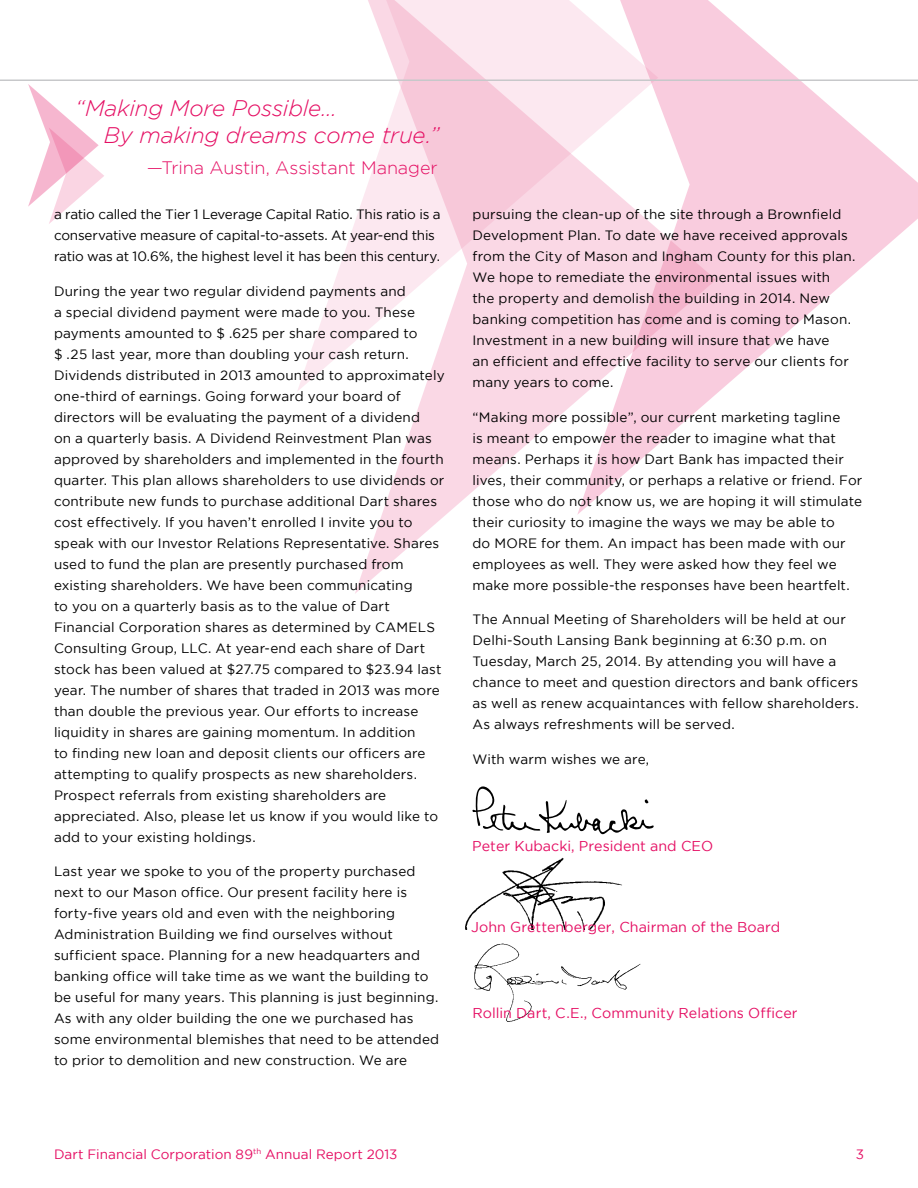
<style>
.page{position:relative;width:918px;height:1188px;background:#fff}
.page>*{position:absolute;margin:0;border:0;box-sizing:border-box;transform-origin:0 0}
.t1{font:italic 300 22.5px/27px "Gotham";letter-spacing:-.01em;color:#e50e63}
.t2{font:300 18px "Gotham";letter-spacing:-.005em;color:#e50e63}
.t3{font:14.25px "Gotham";color:#e50e63}
.t4{font:13.5px/21px "Gotham";letter-spacing:.01em;color:#000}
.t5{font:13.5px/21px "Gotham";letter-spacing:-.015em;color:#000}
.t6{font:13.5px "Gotham";letter-spacing:.005em;color:#e50e63}
</style>
<div class="page">
<svg style="left:716px;top:7px;width:202px;height:387px;fill:#f9ccde"></svg>
<svg style="left:355px;top:0;width:361px;height:594px"></svg>
<svg style="left:297px;top:0;width:361px;height:392px"></svg>
<hr style="left:0;top:79px;width:918px;height:2px;background:#c7c8ca">
<svg style="left:472px;top:786px;width:182px;height:48px"></svg>
<img style="left:465px;top:857px;width:157px;height:72px">
<img style="left:474px;top:943px;width:167px;height:79px">
<svg style="left:28px;top:84px;width:76px;height:140px"></svg>
<h1 class="t1" style="left:104px;top:95px;width:337px;text-indent:-29px">“Making More Possible…<br>By making dreams come true.”</h1>
<h2 class="t2" style="left:147px;top:158px;width:293px">—Trina Austin, Assistant Manager</h2>
<p class="t5" style="left:54px;top:204px;width:388px">a ratio called the Tier 1 Leverage Capital Ratio. This ratio is a conservative measure of capital-to-assets. At year-end this ratio was at 10.6%, the highest level it has been this century.</p>
<p class="t4" style="left:54px;top:280px;width:392px">During the year two regular dividend payments and<br>a special dividend payment were made to you. These payments amounted to $ .625 per share compared to<br>$ .25 last year, more than doubling your cash return.<br>Dividends distributed in 2013 amounted to approximately one-third of earnings. Going forward your board of directors will be evaluating the payment of a dividend<br>on a quarterly basis. A Dividend Reinvestment Plan was approved by shareholders and implemented in the fourth quarter. This plan allows shareholders to use dividends or contribute new funds to purchase additional Dart shares cost effectively. I f you haven’t enrolled I invite you to speak with our I nvestor Relations Representative. Shares used to fund the plan are presently purchased from existing shareholders. We have been communicating<br>to you on a quarterly basis as to the value of Dart Financial Corporation shares as determined by CAMELS Consulting Group, LLC</p>
<p class="t4" style="left:54px;top:637px;width:389px;text-indent:154px">. At year-end each share of Dart stock has been valued at $27.75 compared to $23.94 last year. The number of shares that traded in 2013 was more than double the previous year. Our efforts to increase liquidity in shares are gaining momentum. I n addition<br>to finding new loan and deposit clients our officers are attempting to qualify prospects as new shareholders.<br>Prospect referrals from existing shareholders are appreciated. Also, please let us know if you would like to add to your existing holdings.</p>
<p class="t4" style="left:54px;top:861px;width:387px">Last year we spoke to you of the property purchased next to our Mason office. Our present facility here is forty-five years old and even with the neighboring Administration Building we find ourselves without sufficient space. Planning for a new headquarters and banking office will take time as we want the building to be useful for many years. This planning is just beginning.<br>As with any older building the one we purchased has some environmental blemishes that need to be attended to prior to demolition and new construction. We are</p>
<p class="t4" style="left:472px;top:204px;width:384px">pursuing the clean-up of the site through a Brownfield Development Plan. To date we have received approvals from the City of Mason and I ngham County for this plan.<br>We hope to remediate the environmental issues with the property and demolish the building in 2014. New banking competition has come and is coming to Mason.<br>I nvestment in a new building will insure that we have<br>an efficient and effective facility to serve our clients for many years to come.</p>
<p class="t4" style="left:473px;top:406px;width:391px">“Making more possible”, our current marketing tagline<br>is meant to empower the reader to imagine what that means. Perhaps it is how Dart Bank has impacted their lives, their community, or perhaps a relative or friend. For those who do not know us, we are hoping it will stimulate their curiosity to imagine the ways we may be able to<br>do MORE</p>
<p class="t4" style="left:472px;top:532px;width:379px;text-indent:69px">for them. An impact has been made with our employees as well. They were asked how they feel we make more possible-the responses have been heartfelt.</p>
<p class="t4" style="left:472px;top:609px;width:388px">The Annual Meeting of Shareholders will be held at our Delhi-South Lansing Bank beginning at 6:30 p.m. on Tuesday, March 25, 2014. By attending you will have a chance to meet and question directors and bank officers as well as renew acquaintances with fellow shareholders.<br>As always refreshments will be served.</p>
<p class="t4" style="left:472px;top:749px;width:178px">With warm wishes we are,</p>
<p class="t3" style="left:472px;top:838px;width:220px">Peter Kubacki, President and CEO</p>
<p class="t3" style="left:471px;top:919px;width:310px">John Grettenberger, Chairman of the Board</p>
<p class="t3" style="left:473px;top:1005px;width:327px">Rollin Dart, C.E., Community Relations Officer</p>
<p class="t6" style="left:54px;top:1147px;width:345px">Dart Financial Corporation 89<sup>th</sup> Annual Report 2013</p>
<p class="t6" style="left:856px;top:1147px;width:10px">3</p>
</div>
